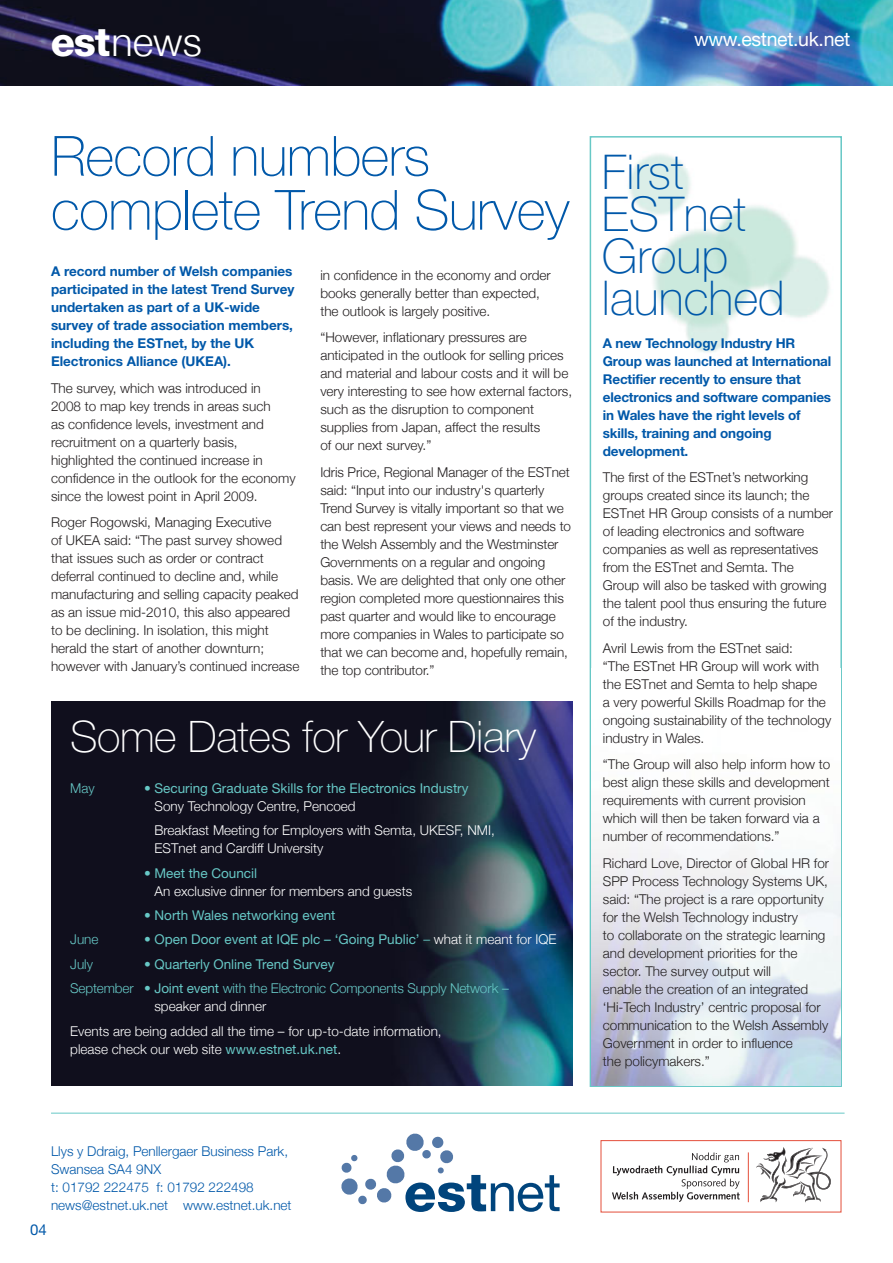
<style>
.page{position:relative;width:893px;height:1263px;background:#fff}
.page>*{position:absolute;margin:0;border:0;box-sizing:border-box;transform-origin:0 0}
.t1{font:100 55.5px/54px "Helvetica Neue";letter-spacing:-.01em;color:#0058a9}
.t2{font:100 48px/42px "Helvetica Neue";color:#0058a9}
.t3{font:100 43.5px "Helvetica Neue";letter-spacing:-.01em;color:#fff}
.t4{font:300 39.6px "Helvetica Neue";color:#fff}
.t5{font:19.5px "Helvetica Neue";letter-spacing:-.015em;color:#fff}
.t6{font:15px "Helvetica Neue";color:#0058a9}
.t7{font:300 13.5px/18px "Helvetica Neue";color:#231f20}
.t8{font:700 13.5px/18px "Helvetica Neue";letter-spacing:-.01em;color:#0058a9}
.t9{font:300 13.5px/18px "Helvetica Neue";color:#fff}
.t10{font:13.5px/18px "Helvetica Neue";color:#67c8c6}
.t11{font:300 13.5px/18px "Helvetica Neue";color:#0058a9}
.t12{font:300 13.5px/24.5px "Helvetica Neue";letter-spacing:-.01em;color:#67c8c6}
.s1{font-weight:800}
.s2{font-weight:300}
.s3{font-weight:300;color:#fff}
.s4{color:#67c8c6}
.s5{font-weight:400;color:#67c8c6}
.s6{font-weight:400}
</style>
<div class="page">
<img style="left:628px;top:153px;width:202px;height:199px">
<img style="left:51px;top:702px;width:522px;height:383px">
<img style="left:0;top:0;width:893px;height:85px">
<div style="left:600px;top:1140px;width:241px;height:72px;border:1px solid #e4503c"></div>
<svg style="left:612px;top:1152px;width:128px;height:50px"></svg>
<hr style="left:748px;top:1152px;width:1px;height:50px;background:#e4503c">
<svg style="left:756px;top:1147px;width:75px;height:55px"></svg>
<svg style="left:341px;top:1133px;width:219px;height:79px"></svg>
<div style="left:590px;top:136px;width:252px;height:951px;border:2px solid #67c8c6"></div>
<img style="left:591px;top:668px;width:249px;height:417px">
<hr style="left:51px;top:1113px;width:794px;height:1px;background:#67c8c6">
<h3 class="t4" style="left:51px;top:18px;width:152px"><span class="s1">est</span>news</h3>
<h1 class="t1" style="left:51px;top:134px;width:520px">Record numbers complete Trend Survey</h1>
<p class="t8" style="left:51px;top:264px;width:245px">A record number of Welsh companies participated in the latest Trend Survey undertaken as part of a UK-wide survey of trade association members, including the ESTnet, by the UK Electronics Alliance (UKEA).</p>
<p class="t7" style="left:51px;top:379px;width:246px">The survey, which was introduced in<br>2008 to map key trends in areas such<br>as confidence levels, investment and recruitment on a quarterly basis, highlighted the continued increase in confidence in the outlook for the economy since the lowest point in April 2009.</p>
<p class="t7" style="left:51px;top:513px;width:250px">Roger Rogowski, Managing Executive<br>of UKEA said: “The past survey showed that issues such as order or contract deferral continued to decline and, while manufacturing and selling capacity peaked as an issue mid-2010, this also appeared to be declining. In isolation, this might herald the start of another downturn; however with January’s continued increase</p>
<p class="t7" style="left:320px;top:266px;width:232px">in confidence in the economy and order books generally better than expected, the outlook is largely positive.</p>
<p class="t7" style="left:320px;top:328px;width:253px">“However, inflationary pressures are anticipated in the outlook for selling prices and material and labour costs and it will be very interesting to see how external factors, such as the disruption to component supplies from Japan, affect the results<br>of our next survey.”</p>
<p class="t7" style="left:320px;top:463px;width:252px">Idris Price, Regional Manager of the ESTnet said: “Input into our industry's quarterly Trend Survey is vitally important so that we can best represent your views and needs to the Welsh Assembly and the Westminster Governments on a regular and ongoing basis. We are delighted that only one other region completed more questionnaires this past quarter and would like to encourage more companies in Wales to participate so that we can become and, hopefully remain, the top contributor.”</p>
<h3 class="t3" style="left:70px;top:721px;width:467px">Some Dates for Your Diary</h3>
<p class="t12" style="left:70px;top:776px;width:26px">May</p>
<p class="t10" style="left:154px;top:780px;width:316px;text-indent:-10px"><span class="s2">•</span> Securing Graduate Skills for the Electronics Industry<br><span class="s3">Sony Technology Centre, Pencoed</span></p>
<p class="t9" style="left:154px;top:821px;width:342px">Breakfast Meeting for Employers with Semta, UKESF, NMI,<br>ESTnet and Cardiff University</p>
<p class="t9" style="left:154px;top:863px;width:259px;text-indent:-10px"><span class="s4">•</span> <span class="s5">Meet the Council<br></span>An exclusive dinner for members and guests</p>
<p class="t10" style="left:144px;top:907px;width:193px"><span class="s2">•</span> North Wales networking event</p>
<p class="t12" style="left:70px;top:927px;width:30px">June</p>
<p class="t10" style="left:144px;top:932px;width:414px">• Open Door event at IQE plc – ‘Going Public’ <span class="s2">–</span> <span class="s3">what it meant for IQE</span></p>
<p class="t12" style="left:70px;top:951px;width:24px">July</p>
<p class="t12" style="left:70px;top:951px;width:440px;text-indent:74px"><span class="s6">• Quarterly Online Trend Survey<br></span>September <span class="s6">• Joint event</span> with the Electronic Components Supply Network –</p>
<p class="t9" style="left:70px;top:994px;width:373px;line-height:24.5px;text-indent:84px">speaker and dinner<br>Events are being added all the time – for up-to-date information,</p>
<p class="t9" style="left:70px;top:1039px;width:272px">please check our web site <span class="s5">www.estnet.uk.net</span>.</p>
<p class="t11" style="left:51px;top:1141px;width:242px">Llys y Ddraig, Penllergaer Business Park,<br>Swansea SA4 9NX<br>t: 01792 222475 f: 01792 222498 news@estnet.uk.net www.estnet.uk.net</p>
<p class="t6" style="left:30px;top:1224px;width:18px">04</p>
<h3 class="t5" style="left:694px;top:32px;width:158px">www.estnet.uk.net</h3>
<h2 class="t2" style="left:602px;top:155px;width:185px">First<br>ESTnet<br>Group launched</h2>
<p class="t8" style="left:603px;top:335px;width:230px">A new Technology Industry HR<br>Group was launched at International<br>Rectifier recently to ensure that electronics and software companies in Wales have the right levels of skills, training and ongoing development.</p>
<p class="t7" style="left:603px;top:468px;width:232px">The first of the ESTnet’s networking groups created since its launch; the ESTnet HR Group consists of a number of leading electronics and software companies as well as representatives from the ESTnet and Semta. The Group will also be tasked with growing the talent pool thus ensuring the future of the industry.</p>
<p class="t7" style="left:603px;top:638px;width:230px">Avril Lewis from the ESTnet said:<br>“The ESTnet HR Group will work with the ESTnet and Semta to help shape<br>a very powerful Skills Roadmap for the ongoing sustainability of the technology industry in Wales.</p>
<p class="t7" style="left:603px;top:755px;width:229px">“The Group will also help inform how to best align these skills and development requirements with current provision which will then be taken forward via a number of recommendations.”</p>
<p class="t7" style="left:603px;top:853px;width:228px">Richard Love, Director of Global HR for SPP Process Technology Systems UK, said: “The project is a rare opportunity for the Welsh Technology industry<br>to collaborate on the strategic learning and development priorities for the sector. The survey output will<br>enable the creation of an integrated ‘Hi-Tech Industry’ centric proposal for communication to the Welsh Assembly Government in order to influence<br>the policymakers.”</p>
</div>
